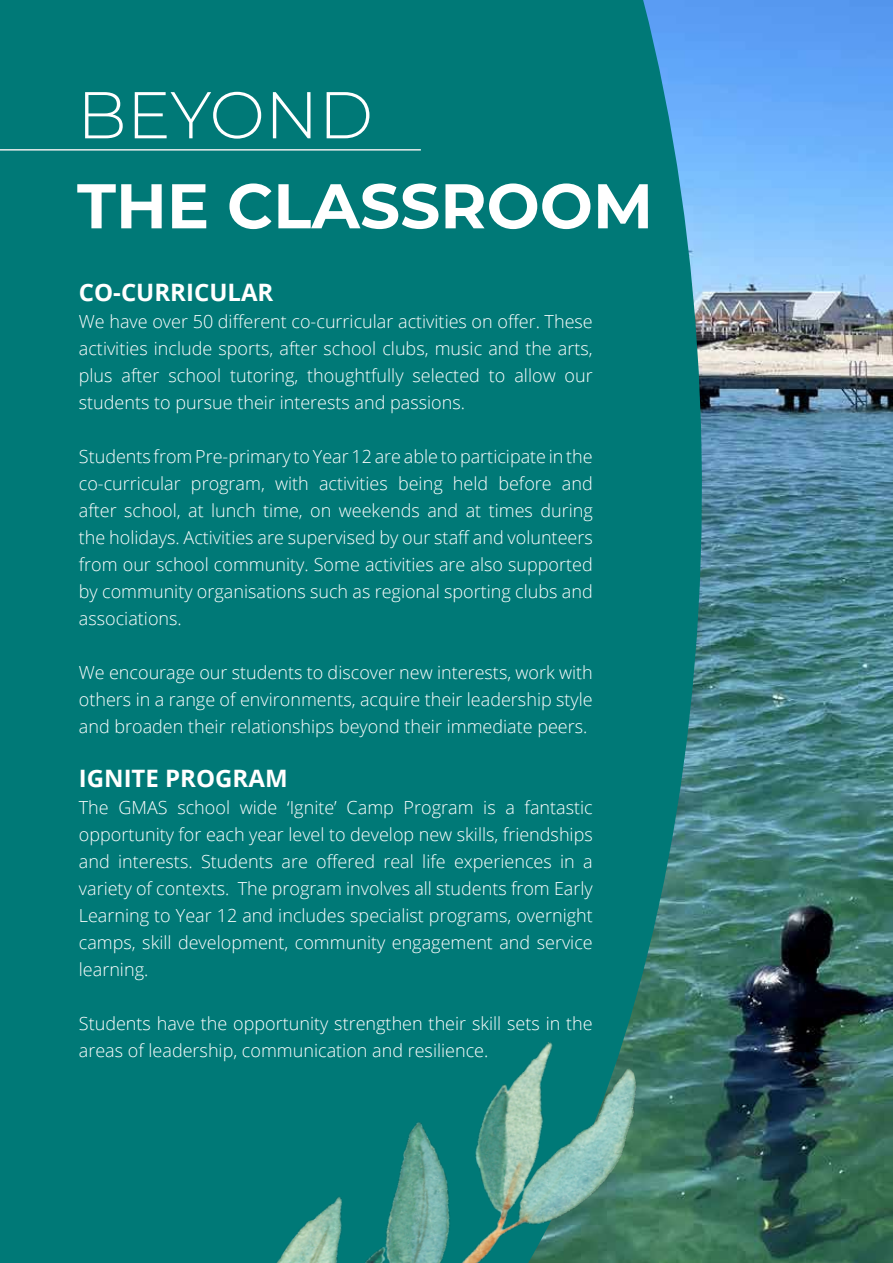
<style>
.page{position:relative;width:893px;height:1263px;background:#fff}
.page>*{position:absolute;margin:0;border:0;box-sizing:border-box;transform-origin:0 0}
.t1{font:300 66px "Montserrat";color:#fff}
.t2{font:700 63px "Montserrat";color:#fff}
.t3{font:700 24px "Open Sans";color:#fff}
.t4{font:300 18px/27px "Open Sans";color:#fff;text-align:justify}
</style>
<div class="page">
<img style="left:712px;top:0;width:181px;height:1263px">
<div style="left:0;top:0;width:712px;height:1263px;background:#007977"></div>
<hr style="left:0;top:149px;width:421px;height:2px;background:#e9eded">
<img style="left:154px;top:1026px;width:520px;height:237px">
<h1 class="t1" style="left:77px;top:70px;width:298px">BEYOND</h1>
<h2 class="t2" style="left:77px;top:161px;width:578px">THE CLASSROOM</h2>
<h3 class="t3" style="left:79px;top:276px;width:196px">CO-CURRICULAR</h3>
<p class="t4" style="left:79px;top:308px;width:515px">We have over 50 different co-curricular activities on offer. These activities include sports, after school clubs, music and the arts, plus after school tutoring, thoughtfully selected to allow our students to pursue their interests and passions.</p>
<p class="t4" style="left:79px;top:443px;width:515px">Students from Pre-primary to Year 12 are able to participate in the co-curricular program, with activities being held before and after school, at lunch time, on weekends and at times during the holidays. Activities are supervised by our staff and volunteers from our school community. Some activities are also supported by community organisations such as regional sporting clubs and associations.</p>
<p class="t4" style="left:79px;top:659px;width:515px">We encourage our students to discover new interests, work with others in a range of environments, acquire their leadership style and broaden their relationships beyond their immediate peers.</p>
<h3 class="t3" style="left:79px;top:762px;width:210px">IGNITE PROGRAM</h3>
<p class="t4" style="left:79px;top:794px;width:515px">The GMAS school wide ‘Ignite’ Camp Program is a fantastic opportunity for each year level to develop new skills, friendships and interests. Students are offered real life experiences in a variety of contexts. The program involves all students from Early Learning to Year 12 and includes specialist programs, overnight camps, skill development, community engagement and service learning.</p>
<p class="t4" style="left:79px;top:1010px;width:515px">Students have the opportunity strengthen their skill sets in the areas of leadership, communication and resilience.</p>
</div>
